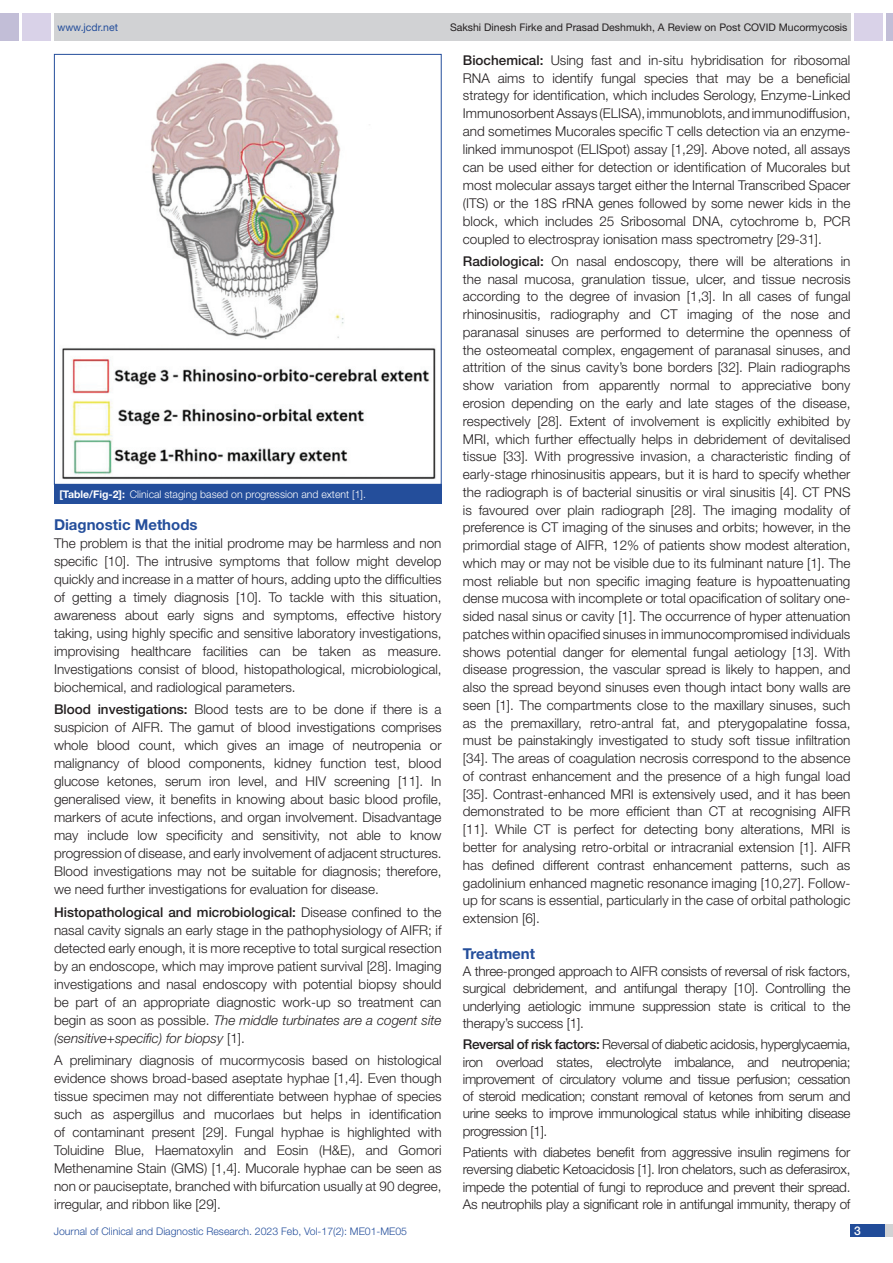
<style>
.page{position:relative;width:893px;height:1263px;background:#fff}
.page>*{position:absolute;margin:0;border:0;box-sizing:border-box;transform-origin:0 0}
.HEAD_2{font:700 15px "Helvetica Neue";color:#244e9b}
.Body_text{font:300 13.5px/18px "Helvetica Neue";color:#231f20;text-align:justify}
.t1{font:500 12px "Helvetica Neue";color:#fff}
.t2{font:300 10.5px "Helvetica Neue";color:#244e9b}
.t3{font:10.5px "Helvetica Neue";color:#231f20}
.TABLE_FIG{font:300 10.5px "Helvetica Neue";color:#fff}
.t4{font:10.5px "Helvetica Neue";color:#244e9b}
.s1{font-weight:700}
.s2{font-weight:500}
.s3{font-style:italic}
</style>
<div class="page">
<div style="left:54px;top:13px;width:796px;height:28px;background:#d1d2d4"></div>
<div style="left:0;top:13px;width:19px;height:28px;background:#c2bed7"></div>
<div style="left:22px;top:13px;width:29px;height:28px;background:#d9d2e8"></div>
<div style="left:886px;top:13px;width:7px;height:28px;background:#c2bed7"></div>
<div style="left:854px;top:13px;width:29px;height:28px;background:#d9d2e8"></div>
<div style="left:850px;top:1224px;width:43px;height:13px;background:#d1d2d4"></div>
<div style="left:850px;top:1224px;width:35px;height:13px;background:#214c99"></div>
<img style="left:62px;top:63px;width:374px;height:417px">
<div style="left:54px;top:484px;width:388px;height:19px;background:#244e9b"></div>
<p class="t4" style="left:57px;top:21px;width:62px">www.jcdr.net</p>
<p class="t3" style="left:450px;top:21px;width:399px">Sakshi Dinesh Firke and Prasad Deshmukh, A Review on Post COVID Mucormycosis</p>
<p class="TABLE_FIG" style="left:59px;top:488px;width:308px"><span class="s1">[Table/Fig-2]:</span> Clinical staging based on progression and extent [1].</p>
<p class="HEAD_2" style="left:54px;top:515px;width:145px">Diagnostic Methods</p>
<p class="Body_text" style="left:54px;top:534px;width:389px">The problem is that the initial prodrome may be harmless and non specific [10]. The intrusive symptoms that follow might develop quickly and increase in a matter of hours, adding upto the difficulties of getting a timely diagnosis [10]. To tackle with this situation, awareness about early signs and symptoms, effective history taking, using highly specific and sensitive laboratory investigations, improvising healthcare facilities can be taken as measure.<br>Investigations consist of blood, histopathological, microbiological, biochemical, and radiological parameters.</p>
<p class="Body_text" style="left:54px;top:700px;width:389px"><span class="s2">Blood investigations:</span> Blood tests are to be done if there is a suspicion of AIFR. The gamut of blood investigations comprises whole blood count, which gives an image of neutropenia or malignancy of blood components, kidney function test, blood glucose ketones, serum iron level, and HIV screening [11]. In generalised view, it benefits in knowing about basic blood profile, markers of acute infections, and organ involvement. Disadvantage may include low specificity and sensitivity, not able to know progression of disease, and early involvement of adjacent structures.<br>Blood investigations may not be suitable for diagnosis; therefore, we need further investigations for evaluation for disease.</p>
<p class="Body_text" style="left:54px;top:902px;width:389px"><span class="s2">Histopathological and microbiological:</span> Disease confined to the nasal cavity signals an early stage in the pathophysiology of AIFR; if detected early enough, it is more receptive to total surgical resection by an endoscope, which may improve patient survival [28]. Imaging investigations and nasal endoscopy with potential biopsy should be part of an appropriate diagnostic work-up so treatment can begin as soon as possible. <span class="s3">The middle turbinates are a cogent site (sensitive+specific) for biopsy</span> [1].</p>
<p class="Body_text" style="left:54px;top:1051px;width:389px">A preliminary diagnosis of mucormycosis based on histological evidence shows broad-based aseptate hyphae [1,4]. Even though tissue specimen may not differentiate between hyphae of species such as aspergillus and mucorlaes but helps in identification of contaminant present [29]. Fungal hyphae is highlighted with Toluidine Blue, Haematoxylin and Eosin (H&amp;E), and Gomori Methenamine Stain (GMS) [1,4]. Mucorale hyphae can be seen as non or pauciseptate, branched with bifurcation usually at 90 degree, irregular, and ribbon like [29].</p>
<p class="Body_text" style="left:463px;top:51px;width:389px"><span class="s2">Biochemical:</span> Using fast and in-situ hybridisation for ribosomal RNA aims to identify fungal species that may be a beneficial strategy for identification, which includes Serology, Enzyme-Linked Immunosorbent Assays (ELISA), immunoblots, and immunodiffusion, and sometimes Mucorales specific T cells detection via an enzyme&shy;linked immunospot (ELISpot) assay [1,29]. Above noted, all assays can be used either for detection or identification of Mucorales but most molecular assays target either the Internal Transcribed Spacer (ITS) or the 18S rRNA genes followed by some newer kids in the block, which includes 25 Sribosomal DNA, cytochrome b, PCR coupled to electrospray ionisation mass spectrometry [29-31].</p>
<p class="Body_text" style="left:463px;top:252px;width:389px"><span class="s2">Radiological:</span> On nasal endoscopy, there will be alterations in the nasal mucosa, granulation tissue, ulcer, and tissue necrosis according to the degree of invasion [1,3]. In all cases of fungal rhinosinusitis, radiography and CT imaging of the nose and paranasal sinuses are performed to determine the openness of the osteomeatal complex, engagement of paranasal sinuses, and attrition of the sinus cavity’s bone borders [32]. Plain radiographs show variation from apparently normal to appreciative bony erosion depending on the early and late stages of the disease, respectively [28]. Extent of involvement is explicitly exhibited by MRI, which further effectually helps in debridement of devitalised tissue [33]. With progressive invasion, a characteristic finding of early-stage rhinosinusitis appears, but it is hard to specify whether the radiograph is of bacterial sinusitis or viral sinusitis [4]. CT PNS is favoured over plain radiograph [28]. The imaging modality of preference is CT imaging of the sinuses and orbits; however, in the primordial stage of AIFR, 12% of patients show modest alteration, which may or may not be visible due to its fulminant nature [1]. The most reliable but non specific imaging feature is hypoattenuating dense mucosa with incomplete or total opacification of solitary one&shy;sided nasal sinus or cavity [1]. The occurrence of hyper attenuation patches within opacified sinuses in immunocompromised individuals shows potential danger for elemental fungal aetiology [13]. With disease progression, the vascular spread is likely to happen, and also the spread beyond sinuses even though intact bony walls are seen [1]. The compartments close to the maxillary sinuses, such as the premaxillary, retro-antral fat, and pterygopalatine fossa, must be painstakingly investigated to study soft tissue infiltration [34]. The areas of coagulation necrosis correspond to the absence of contrast enhancement and the presence of a high fungal load [35]. Contrast-enhanced MRI is extensively used, and it has been demonstrated to be more efficient than CT at recognising AIFR [11]. While CT is perfect for detecting bony alterations, MRI is better for analysing retro-orbital or intracranial extension [1]. AIFR has defined different contrast enhancement patterns, such as gadolinium enhanced magnetic resonance imaging [10,27]. Follow&shy;up for scans is essential, particularly in the case of orbital pathologic extension [6].</p>
<p class="HEAD_2" style="left:463px;top:944px;width:74px">Treatment</p>
<p class="Body_text" style="left:463px;top:962px;width:389px;line-height:17.2px">A three-pronged approach to AIFR consists of reversal of risk factors, surgical debridement, and antifungal therapy [10]. Controlling the underlying aetiologic immune suppression state is critical to the therapy’s success [1].</p>
<p class="Body_text" style="left:463px;top:1035px;width:389px;line-height:17.2px"><span class="s2">Reversal of risk factors:</span> Reversal of diabetic acidosis, hyperglycaemia, iron overload states, electrolyte imbalance, and neutropenia; improvement of circulatory volume and tissue perfusion; cessation of steroid medication; constant removal of ketones from serum and urine seeks to improve immunological status while inhibiting disease progression [1].</p>
<p class="Body_text" style="left:463px;top:1143px;width:389px;line-height:17.2px">Patients with diabetes benefit from aggressive insulin regimens for reversing diabetic Ketoacidosis [1]. Iron chelators, such as deferasirox, impede the potential of fungi to reproduce and prevent their spread.<br>As neutrophils play a significant role in antifungal immunity, therapy of</p>
<p class="t2" style="left:54px;top:1225px;width:355px">Journal of Clinical and Diagnostic Research. 2023 Feb, Vol-17(2): ME01-ME05</p>
<p class="t1" style="left:854px;top:1223px;width:8px">3</p>
</div>
